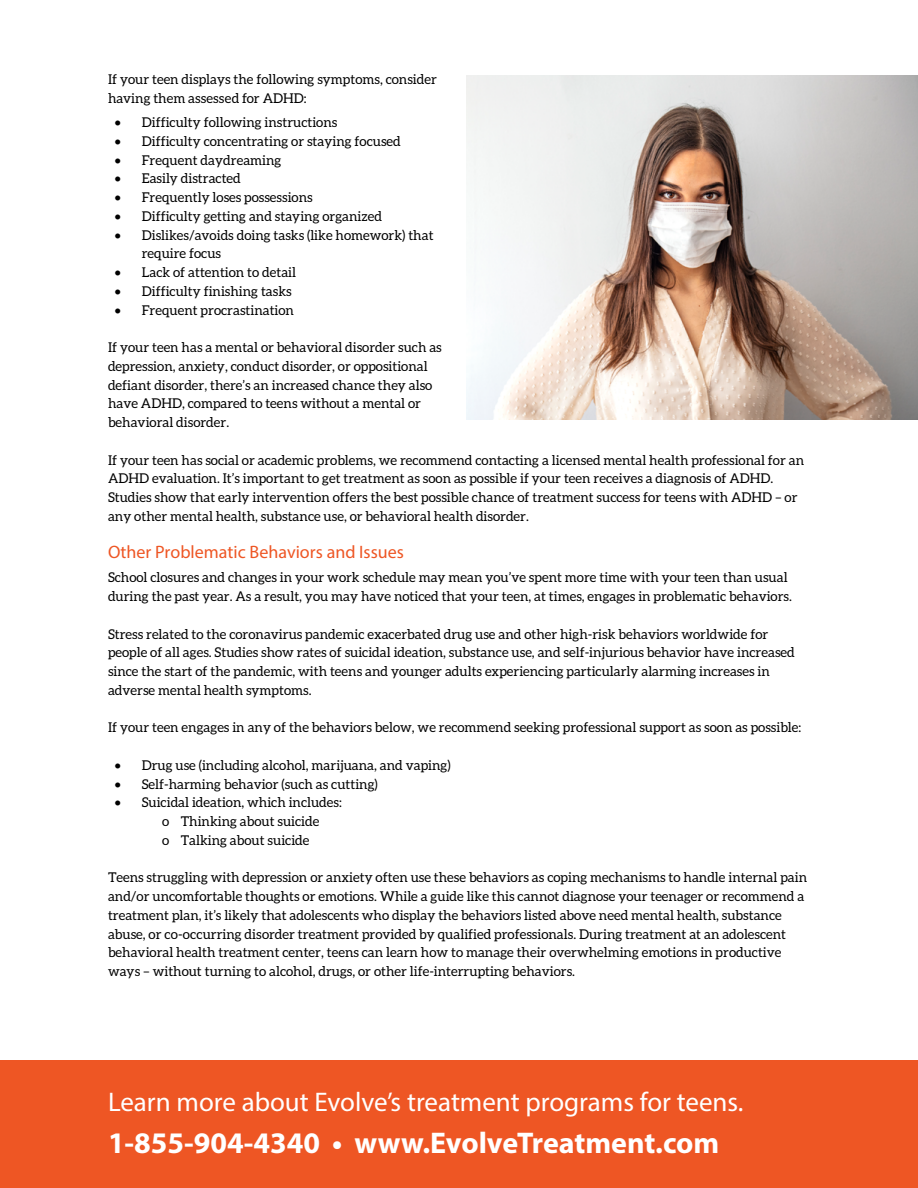
<style>
.page{position:relative;width:918px;height:1188px;background:#fff}
.page>*{position:absolute;margin:0;border:0;box-sizing:border-box;transform-origin:0 0}
.t1{font:700 30px "Myriad Pro";color:#fff}
.t2{font:27px "Myriad Pro";color:#fff}
.t3{font:18px "Myriad Pro";color:#ee5624}
.t4{font:13.5px/18.8px "Aleo";color:#000}
</style>
<div class="page">
<div style="left:0;top:1060px;width:918px;height:128px;background:#ee5624"></div>
<img style="left:467px;top:75px;width:451px;height:344px">
<p class="t4" style="left:108px;top:70px;width:330px">If your teen displays the following symptoms, consider having them assessed for ADHD:</p>
<p class="t4" style="left:115px;top:113px;width:224px">• Difficulty following instructions</p>
<p class="t4" style="left:115px;top:131px;width:288px">• Difficulty concentrating or staying focused</p>
<p class="t4" style="left:115px;top:150px;width:168px">• Frequent daydreaming</p>
<p class="t4" style="left:115px;top:169px;width:128px">• Easily distracted</p>
<p class="t4" style="left:115px;top:188px;width:199px">• Frequently loses possessions</p>
<p class="t4" style="left:115px;top:206px;width:269px">• Difficulty getting and staying organized</p>
<p class="t4" style="left:142px;top:225px;width:293px;text-indent:-27px">• Dislikes/avoids doing tasks (like homework) that require focus</p>
<p class="t4" style="left:115px;top:263px;width:183px">• Lack of attention to detail</p>
<p class="t4" style="left:115px;top:281px;width:178px">• Difficulty finishing tasks</p>
<p class="t4" style="left:115px;top:300px;width:181px">• Frequent procrastination</p>
<p class="t4" style="left:108px;top:338px;width:335px">If your teen has a mental or behavioral disorder such as depression, anxiety, conduct disorder, or oppositional defiant disorder, there’s an increased chance they also have ADHD, compared to teens without a mental or behavioral disorder.</p>
<p class="t4" style="left:108px;top:450px;width:698px">If your teen has social or academic problems, we recommend contacting a licensed mental health professional for an ADHD evaluation. It’s important to get treatment as soon as possible if your teen receives a diagnosis of ADHD.<br>Studies show that early intervention offers the best possible chance of treatment success for teens with ADHD – or any other mental health, substance use, or behavioral health disorder.</p>
<h3 class="t3" style="left:108px;top:541px;width:297px">Other Problematic Behaviors and Issues</h3>
<p class="t4" style="left:108px;top:568px;width:685px">School closures and changes in your work schedule may mean you’ve spent more time with your teen than usual during the past year. As a result, you may have noticed that your teen, at times, engages in problematic behaviors.</p>
<p class="t4" style="left:108px;top:624px;width:688px">Stress related to the coronavirus pandemic exacerbated drug use and other high-risk behaviors worldwide for people of all ages. Studies show rates of suicidal ideation, substance use, and self-injurious behavior have increased since the start of the pandemic, with teens and younger adults experiencing particularly alarming increases in adverse mental health symptoms.</p>
<p class="t4" style="left:108px;top:718px;width:695px">If your teen engages in any of the behaviors below, we recommend seeking professional support as soon as possible:</p>
<p class="t4" style="left:115px;top:755px;width:337px">• Drug use (including alcohol, marijuana, and vaping)</p>
<p class="t4" style="left:115px;top:774px;width:265px">• Self-harming behavior (such as cutting)</p>
<p class="t4" style="left:162px;top:793px;width:181px;text-indent:-47px">• Suicidal ideation, which includes: o Thinking about suicide<br>o Talking about suicide</p>
<p class="t4" style="left:108px;top:868px;width:701px">Teens struggling with depression or anxiety often use these behaviors as coping mechanisms to handle internal pain and/or uncomfortable thoughts or emotions. While a guide like this cannot diagnose your teenager or recommend a treatment plan, it’s likely that adolescents who display the behaviors listed above need mental health, substance abuse, or co-occurring disorder treatment provided by qualified professionals. During treatment at an adolescent behavioral health treatment center, teens can learn how to manage their overwhelming emotions in productive ways – without turning to alcohol, drugs, or other life-interrupting behaviors.</p>
<h2 class="t2" style="left:108px;top:1085px;width:637px">Learn more about Evolve’s treatment programs for teens.</h2>
<h1 class="t1" style="left:108px;top:1123px;width:613px">1-855-904-4340 • www.EvolveTreatment.com</h1>
</div>
